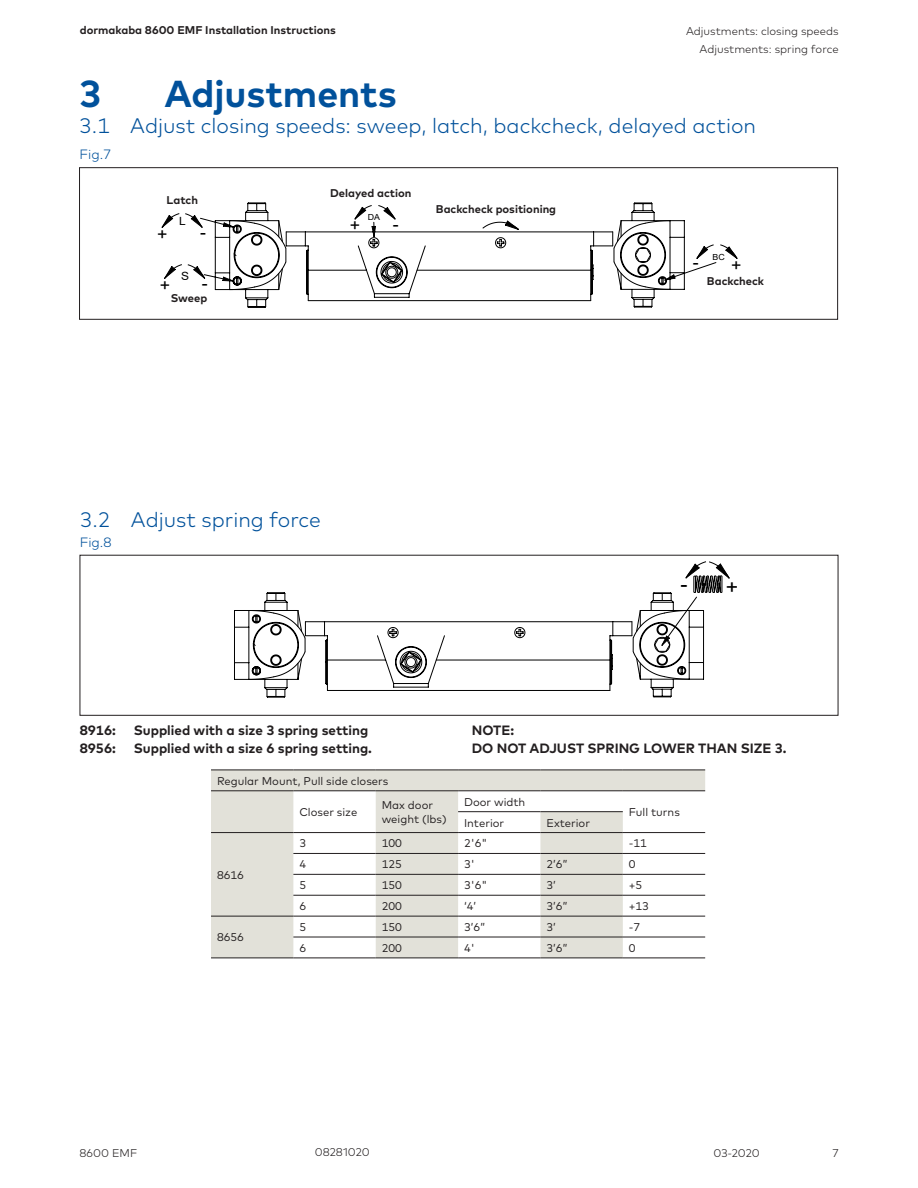
<style>
.page{position:relative;width:918px;height:1188px;background:#fff}
.page>*{position:absolute;margin:0;border:0;box-sizing:border-box;transform-origin:0 0}
.t1{font:700 37.5px "Mark Pro";color:#01519b}
.t2{font:300 21px "Mark Pro";color:#01519b}
.t3{font:20.25px "Arial";color:#000;scale:1.05 1}
.t4{font:16.8px "Arial";color:#000;scale:1.05 1}
.Body_Text_9pt_12pt_R{font:700 13.5px/18px "Mark Pro";color:#231f20}
.t5{font:300 13.5px "Mark Pro";color:#01519b}
.Table_Body_Text_7_5p{font:11.25px/14.2px "Mark Pro";color:#231f20}
.Body_Text_7_5pt_9pt{font:700 11.25px "Mark Pro";color:#231f20}
.t6{font:300 11.25px/18px "Mark Pro";color:#231f20;text-align:right}
.t7{font:11.25px "Arial";color:#000;scale:1.05 1}
.t8{font:8.4px "Arial";color:#000;scale:1.05 1}
</style>
<div class="page">
<div style="left:79px;top:167px;width:759px;height:153px;border:1px solid #231f20"></div>
<div style="left:80px;top:555px;width:758px;height:161px;border:1px solid #231f20"></div>
<svg style="left:211px;top:771px;width:494px;height:187px;fill:#e2e1d9"></svg>
<hr style="left:211px;top:770px;width:82px;height:1px;background:#231f20">
<hr style="left:293px;top:770px;width:83px;height:1px;background:#231f20">
<hr style="left:376px;top:770px;width:82px;height:1px;background:#231f20">
<hr style="left:458px;top:770px;width:82px;height:1px;background:#231f20">
<hr style="left:540px;top:770px;width:83px;height:1px;background:#231f20">
<hr style="left:623px;top:770px;width:82px;height:1px;background:#231f20">
<hr style="left:211px;top:790px;width:82px;height:1px;background:#231f20">
<hr style="left:293px;top:790px;width:83px;height:1px;background:#231f20">
<hr style="left:376px;top:790px;width:82px;height:1px;background:#231f20">
<hr style="left:458px;top:790px;width:82px;height:1px;background:#231f20">
<hr style="left:540px;top:790px;width:83px;height:1px;background:#231f20">
<hr style="left:623px;top:790px;width:82px;height:1px;background:#231f20">
<hr style="left:540px;top:811px;width:83px;height:1px;background:#231f20">
<hr style="left:458px;top:811px;width:82px;height:1px;background:#231f20">
<hr style="left:211px;top:832px;width:82px;height:1px;background:#231f20">
<hr style="left:293px;top:832px;width:83px;height:1px;background:#231f20">
<hr style="left:376px;top:832px;width:82px;height:1px;background:#231f20">
<hr style="left:458px;top:832px;width:82px;height:1px;background:#231f20">
<hr style="left:540px;top:832px;width:83px;height:1px;background:#231f20">
<hr style="left:623px;top:832px;width:82px;height:1px;background:#231f20">
<hr style="left:293px;top:853px;width:83px;height:1px;background:#231f20">
<hr style="left:376px;top:853px;width:82px;height:1px;background:#231f20">
<hr style="left:458px;top:853px;width:82px;height:1px;background:#231f20">
<hr style="left:540px;top:853px;width:83px;height:1px;background:#231f20">
<hr style="left:623px;top:853px;width:82px;height:1px;background:#231f20">
<hr style="left:293px;top:874px;width:83px;height:1px;background:#231f20">
<hr style="left:376px;top:874px;width:82px;height:1px;background:#231f20">
<hr style="left:458px;top:874px;width:82px;height:1px;background:#231f20">
<hr style="left:540px;top:874px;width:83px;height:1px;background:#231f20">
<hr style="left:623px;top:874px;width:82px;height:1px;background:#231f20">
<hr style="left:211px;top:916px;width:82px;height:1px;background:#231f20">
<hr style="left:211px;top:958px;width:82px;height:1px;background:#231f20">
<hr style="left:293px;top:895px;width:83px;height:1px;background:#231f20">
<hr style="left:376px;top:895px;width:82px;height:1px;background:#231f20">
<hr style="left:458px;top:895px;width:82px;height:1px;background:#231f20">
<hr style="left:540px;top:895px;width:83px;height:1px;background:#231f20">
<hr style="left:623px;top:895px;width:82px;height:1px;background:#231f20">
<hr style="left:293px;top:916px;width:83px;height:1px;background:#231f20">
<hr style="left:376px;top:916px;width:82px;height:1px;background:#231f20">
<hr style="left:458px;top:916px;width:82px;height:1px;background:#231f20">
<hr style="left:540px;top:916px;width:83px;height:1px;background:#231f20">
<hr style="left:623px;top:916px;width:82px;height:1px;background:#231f20">
<hr style="left:293px;top:937px;width:83px;height:1px;background:#231f20">
<hr style="left:376px;top:937px;width:82px;height:1px;background:#231f20">
<hr style="left:458px;top:937px;width:82px;height:1px;background:#231f20">
<hr style="left:540px;top:937px;width:83px;height:1px;background:#231f20">
<hr style="left:623px;top:937px;width:82px;height:1px;background:#231f20">
<hr style="left:293px;top:958px;width:83px;height:1px;background:#231f20">
<hr style="left:376px;top:958px;width:82px;height:1px;background:#231f20">
<hr style="left:458px;top:958px;width:82px;height:1px;background:#231f20">
<hr style="left:540px;top:958px;width:83px;height:1px;background:#231f20">
<hr style="left:623px;top:958px;width:82px;height:1px;background:#231f20">
<svg style="left:161px;top:202px;width:577px;height:106px"></svg>
<svg style="left:164px;top:220px;width:521px;height:87px"></svg>
<svg style="left:505px;top:221px;width:14px;height:8px"></svg>
<svg style="left:384px;top:208px;width:11px;height:11px"></svg>
<svg style="left:355px;top:207px;width:11px;height:12px"></svg>
<svg style="left:372px;top:226px;width:3px;height:11px"></svg>
<svg style="left:223px;top:223px;width:11px;height:4px"></svg>
<svg style="left:162px;top:216px;width:11px;height:11px"></svg>
<svg style="left:191px;top:216px;width:11px;height:11px"></svg>
<svg style="left:726px;top:247px;width:11px;height:11px"></svg>
<svg style="left:697px;top:247px;width:11px;height:11px"></svg>
<svg style="left:665px;top:275px;width:10px;height:5px"></svg>
<svg style="left:223px;top:277px;width:10px;height:4px"></svg>
<svg style="left:165px;top:267px;width:10px;height:11px"></svg>
<svg style="left:194px;top:267px;width:11px;height:11px"></svg>
<svg style="left:266px;top:563px;width:464px;height:135px"></svg>
<svg style="left:234px;top:596px;width:470px;height:101px"></svg>
<svg style="left:686px;top:564px;width:13px;height:14px"></svg>
<svg style="left:716px;top:564px;width:13px;height:14px"></svg>
<svg style="left:662px;top:636px;width:7px;height:9px"></svg>
<p class="Body_Text_7_5pt_9pt" style="left:80px;top:21px;width:257px">dormakaba 8600 EMF Installation Instructions</p>
<p class="t6" style="left:686px;top:21px;width:154px">Adjustments: closing speeds<br>Adjustments: spring force</p>
<p class="t1" style="left:79px;top:65px;width:24px">3</p>
<p class="t1" style="left:164px;top:65px;width:234px">Adjustments</p>
<p class="t2" style="left:79px;top:110px;width:678px">3.1 Adjust closing speeds: sweep, latch, backcheck, delayed action</p>
<p class="t5" style="left:80px;top:144px;width:33px">Fig.7</p>
<p class="Body_Text_7_5pt_9pt" style="left:167px;top:191px;width:33px">Latch</p>
<p class="Body_Text_7_5pt_9pt" style="left:330px;top:184px;width:83px">Delayed action</p>
<p class="t7" style="left:179px;top:213px;width:8px">L</p>
<p class="t8" style="left:368px;top:212px;width:13px">DA</p>
<h3 class="t4" style="left:350px;top:213px;width:11px">+</h3>
<h3 class="t4" style="left:393px;top:213px;width:7px">-</h3>
<h3 class="t4" style="left:157px;top:222px;width:11px">+</h3>
<h3 class="t4" style="left:200px;top:221px;width:7px">-</h3>
<p class="t7" style="left:181px;top:268px;width:9px">S</p>
<h3 class="t4" style="left:160px;top:273px;width:11px">+</h3>
<h3 class="t4" style="left:202px;top:272px;width:7px">-</h3>
<p class="Body_Text_7_5pt_9pt" style="left:171px;top:290px;width:38px">Sweep</p>
<p class="Body_Text_7_5pt_9pt" style="left:436px;top:200px;width:122px">Backcheck positioning</p>
<p class="t2" style="left:80px;top:504px;width:243px">3.2 Adjust spring force</p>
<p class="t5" style="left:80px;top:532px;width:33px">Fig.8</p>
<p class="t8" style="left:713px;top:251px;width:13px">BC</p>
<h3 class="t4" style="left:693px;top:252px;width:48px">- +</h3>
<p class="Body_Text_7_5pt_9pt" style="left:707px;top:272px;width:59px">Backcheck</p>
<h3 class="t3" style="left:681px;top:571px;width:56px">- +</h3>
<p class="Body_Text_9pt_12pt_R" style="left:80px;top:720px;width:38px">8916:</p>
<p class="Body_Text_9pt_12pt_R" style="left:134px;top:720px;width:236px">Supplied with a size 3 spring setting</p>
<p class="Body_Text_9pt_12pt_R" style="left:80px;top:738px;width:38px">8956:</p>
<p class="Body_Text_9pt_12pt_R" style="left:134px;top:738px;width:240px">Supplied with a size 6 spring setting.</p>
<p class="Table_Body_Text_7_5p" style="left:217px;top:773px;width:173px">Regular Mount, Pull side closers</p>
<p class="Table_Body_Text_7_5p" style="left:299px;top:804px;width:60px">Closer size</p>
<p class="Table_Body_Text_7_5p" style="left:382px;top:797px;width:66px">Max door weight (lbs)</p>
<p class="Table_Body_Text_7_5p" style="left:464px;top:794px;width:63px">Door width</p>
<p class="Body_Text_9pt_12pt_R" style="left:472px;top:720px;width:316px">NOTE:<br>DO NOT ADJUST SPRING LOWER THAN SIZE 3.</p>
<p class="Table_Body_Text_7_5p" style="left:629px;top:804px;width:53px">Full turns</p>
<p class="Table_Body_Text_7_5p" style="left:464px;top:815px;width:42px">Interior</p>
<p class="Table_Body_Text_7_5p" style="left:546px;top:815px;width:45px">Exterior</p>
<p class="Table_Body_Text_7_5p" style="left:217px;top:867px;width:28px">8616</p>
<p class="Table_Body_Text_7_5p" style="left:217px;top:929px;width:28px">8656</p>
<p class="Table_Body_Text_7_5p" style="left:299px;top:835px;width:8px">3</p>
<p class="Table_Body_Text_7_5p" style="left:382px;top:835px;width:22px">100</p>
<p class="Table_Body_Text_7_5p" style="left:464px;top:835px;width:25px">2'6"</p>
<p class="Table_Body_Text_7_5p" style="left:629px;top:835px;width:20px">-11</p>
<p class="Table_Body_Text_7_5p" style="left:299px;top:856px;width:8px">4</p>
<p class="Table_Body_Text_7_5p" style="left:382px;top:856px;width:22px">125</p>
<p class="Table_Body_Text_7_5p" style="left:464px;top:856px;width:12px">3'</p>
<p class="Table_Body_Text_7_5p" style="left:546px;top:856px;width:23px">2’6”</p>
<p class="Table_Body_Text_7_5p" style="left:629px;top:856px;width:8px">0</p>
<p class="Table_Body_Text_7_5p" style="left:299px;top:877px;width:8px">5</p>
<p class="Table_Body_Text_7_5p" style="left:382px;top:877px;width:22px">150</p>
<p class="Table_Body_Text_7_5p" style="left:464px;top:877px;width:25px">3'6"</p>
<p class="Table_Body_Text_7_5p" style="left:546px;top:877px;width:11px">3’</p>
<p class="Table_Body_Text_7_5p" style="left:629px;top:877px;width:15px">+5</p>
<p class="Table_Body_Text_7_5p" style="left:299px;top:898px;width:8px">6</p>
<p class="Table_Body_Text_7_5p" style="left:382px;top:898px;width:22px">200</p>
<p class="Table_Body_Text_7_5p" style="left:464px;top:898px;width:14px">‘4’</p>
<p class="Table_Body_Text_7_5p" style="left:546px;top:898px;width:23px">3’6”</p>
<p class="Table_Body_Text_7_5p" style="left:629px;top:898px;width:22px">+13</p>
<p class="Table_Body_Text_7_5p" style="left:299px;top:919px;width:8px">5</p>
<p class="Table_Body_Text_7_5p" style="left:382px;top:919px;width:22px">150</p>
<p class="Table_Body_Text_7_5p" style="left:464px;top:919px;width:23px">3’6”</p>
<p class="Table_Body_Text_7_5p" style="left:546px;top:919px;width:11px">3’</p>
<p class="Table_Body_Text_7_5p" style="left:629px;top:919px;width:13px">-7</p>
<p class="Table_Body_Text_7_5p" style="left:299px;top:940px;width:8px">6</p>
<p class="Table_Body_Text_7_5p" style="left:382px;top:940px;width:22px">200</p>
<p class="Table_Body_Text_7_5p" style="left:464px;top:940px;width:12px">4'</p>
<p class="Table_Body_Text_7_5p" style="left:546px;top:940px;width:23px">3’6”</p>
<p class="Table_Body_Text_7_5p" style="left:629px;top:940px;width:8px">0</p>
<p class="t6" style="left:80px;top:1143px;width:59px">8600 EMF</p>
<p class="t6" style="left:315px;top:1142px;width:57px">08281020</p>
<p class="t6" style="left:714px;top:1143px;width:48px">03-2020</p>
<p class="t6" style="left:833px;top:1144px;width:8px">7</p>
</div>
